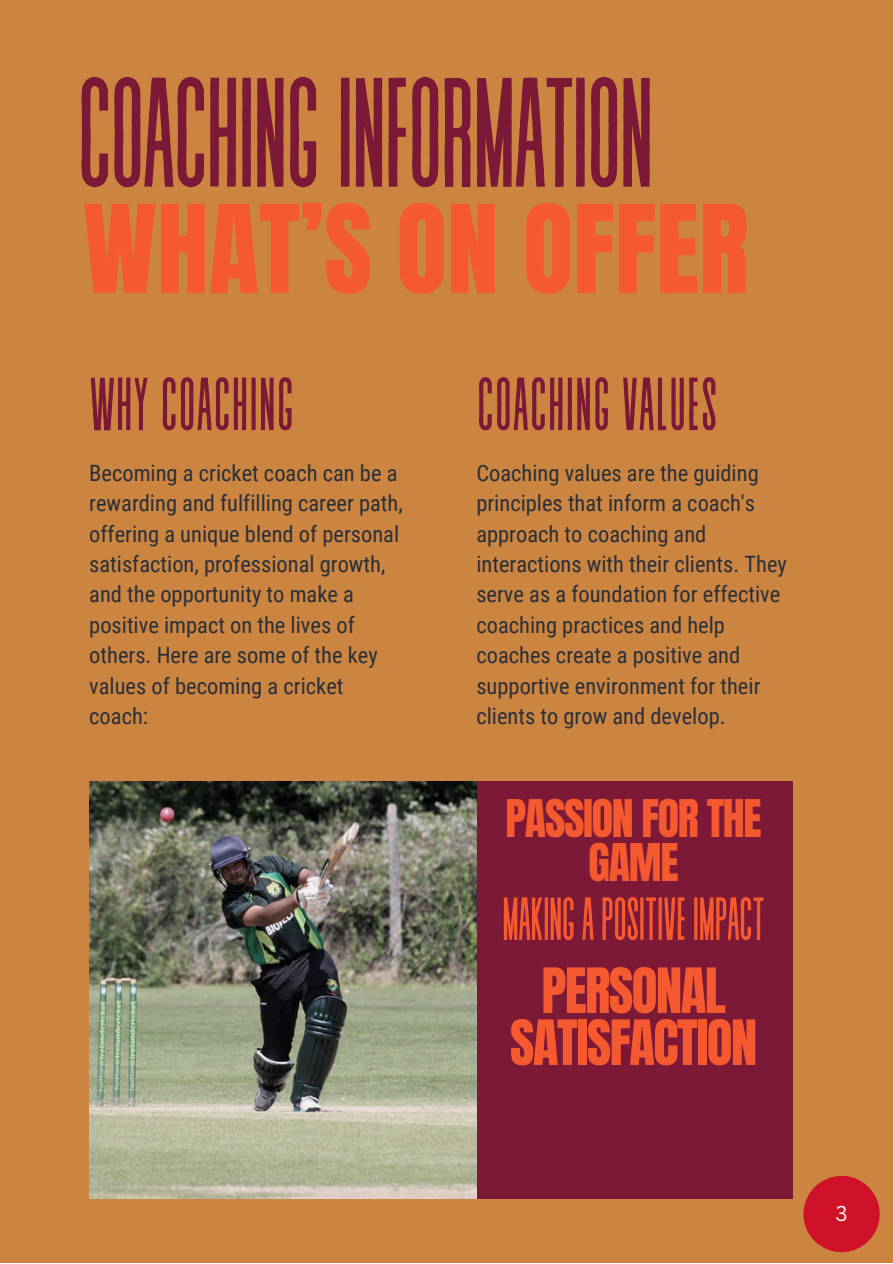
<style>
.page{position:relative;width:893px;height:1264px;background:#fff}
.page>*{position:absolute;margin:0;border:0;box-sizing:border-box;transform-origin:0 0}
.t1{font:155.4px "Revive 80 Tall";letter-spacing:-.03em;color:#7c1937}
.t2{font:103.8px "Anton";color:#f4592f}
.t3{font:75px "Revive 80 Tall";color:#7c1937}
.t4{font:60.75px "Revive 80 Tall";letter-spacing:-.03em;color:#f4592f}
.t5{font:53.1px/52.1px "Anton";letter-spacing:-.03em;color:#f4592f;text-align:center}
.t6{font:44.1px/43.3px "Anton";letter-spacing:-.03em;color:#f4592f;text-align:center}
.t7{font:22.5px/30.3px "Roboto Condensed";color:#293039}
.t8{font:21px "Canva Sans";color:#f5f5ef}
</style>
<div class="page">
<div style="left:0;top:0;width:892px;height:1262px;background:#cc8441"></div>
<div style="left:476px;top:781px;width:316px;height:417px;background:#7c1937"></div>
<img style="left:89px;top:781px;width:387px;height:417px">
<div style="left:803px;top:1175px;width:76px;height:77px;background:#cf122a;border-radius:50%"></div>
<p class="t1" style="left:76px;top:53px;width:580px">COACHINGINFORMATION</p>
<p class="t2" style="left:83px;top:175px;width:667px">WHAT’S ON OFFER</p>
<p class="t3" style="left:89px;top:365px;width:206px">WHY COACHING</p>
<p class="t3" style="left:476px;top:365px;width:243px">COACHING VALUES</p>
<p class="t7" style="left:89px;top:458px;width:315px">Becoming a cricket coach can be a rewarding and fulfilling career path, offering a unique blend of personal satisfaction, professional growth, and the opportunity to make a positive impact on the lives of others. Here are some of the key values of becoming a cricket coach:</p>
<p class="t7" style="left:476px;top:458px;width:312px">Coaching values are the guiding principles that inform a coach's approach to coaching and interactions with their clients. They serve as a foundation for effective coaching practices and help coaches create a positive and supportive environment for their clients to grow and develop.</p>
<p class="t6" style="left:505px;top:797px;width:258px">PASSION FOR THE<br>GAME</p>
<p class="t4" style="left:501px;top:887px;width:265px">MAKINGAPOSITIVEIMPACT</p>
<p class="t5" style="left:510px;top:965px;width:249px">PERSONAL<br>SATISFACTION</p>
<p class="t8" style="left:835px;top:1198px;width:14px">3</p>
</div>
